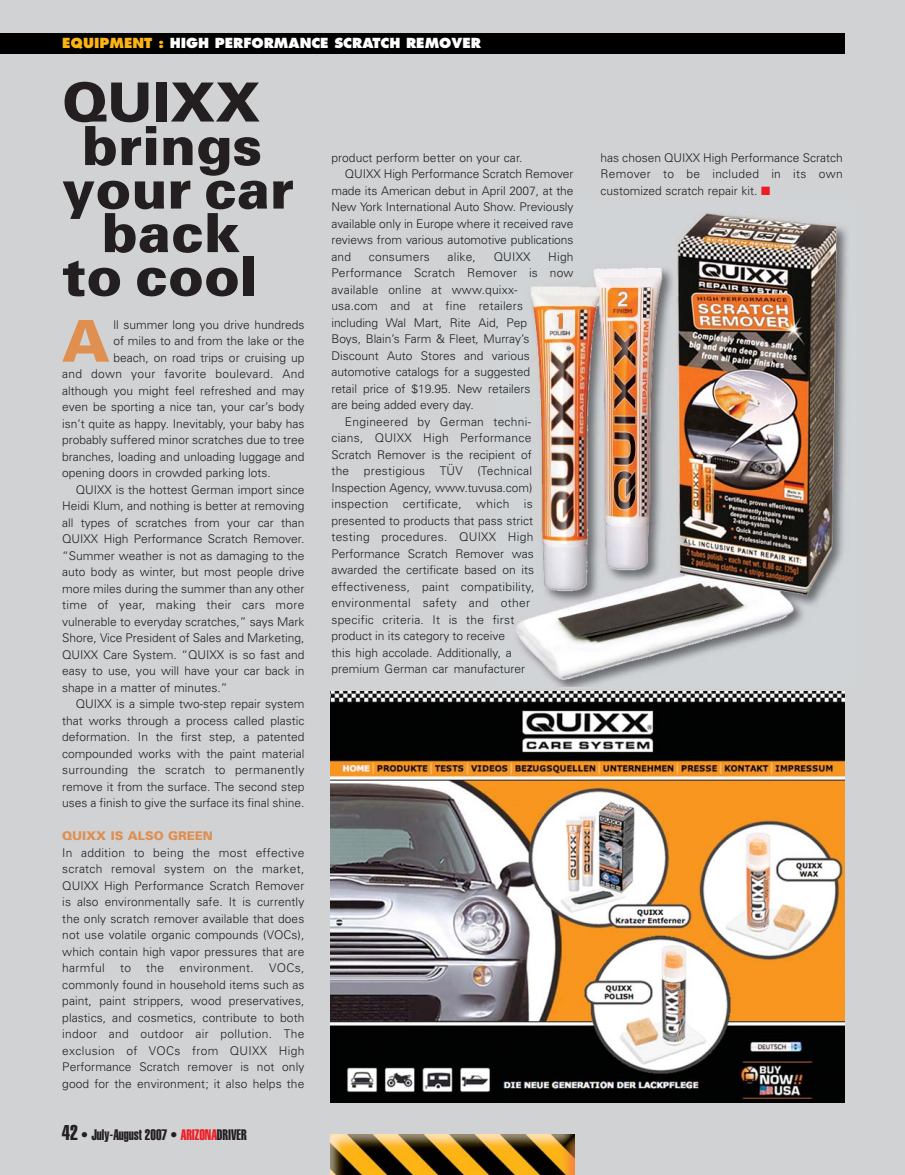
<style>
.page{position:relative;width:905px;height:1175px;background:#fff}
.page>*{position:absolute;margin:0;border:0;box-sizing:border-box;transform-origin:0 0}
.t1{font:900 57.6px "Univers";color:#df8f50}
.t2{font:900 54px "Univers";color:#231f20}
.t3{font:15px "Helvetica Extra Compressed";color:#231f20}
.t4{font:800 13.5px "Futura";color:#fff}
.t5{font:300 12px/16.5px "Univers";color:#231f20;text-align:justify}
.t6{font:300 12px "Univers";letter-spacing:.02em;color:#231f20}
.t7{font:900 12px "Univers";color:#df8f50}
.t8{font:300 12px "Univers";letter-spacing:.03em;color:#231f20}
.s1{color:#fcb415}
.s2{font-size:21px}
.s3{color:#ed1c24}
</style>
<div class="page">
<div style="left:0;top:0;width:904px;height:1174px;background:#d1d2d4"></div>
<img style="left:516px;top:213px;width:332px;height:473px">
<img style="left:331px;top:1134px;width:243px;height:40px">
<div style="left:0;top:34px;width:844px;height:20px;background:#010000"></div>
<img style="left:331px;top:691px;width:513px;height:411px">
<p class="t4" style="left:62px;top:37px;width:420px"><span class="s1">EQUIPMENT :</span> HIGH PERFORMANCE SCRATCH REMOVER</p>
<h2 class="t2" style="left:62px;top:82px;width:199px">QUIXX</h2>
<h2 class="t2" style="left:82px;top:126px;width:182px">brings</h2>
<h2 class="t2" style="left:62px;top:170px;width:233px">your car</h2>
<h2 class="t2" style="left:102px;top:213px;width:140px">back</h2>
<h2 class="t2" style="left:62px;top:257px;width:197px">to cool</h2>
<h1 class="t1" style="left:62px;top:320px;width:50px">A</h1>
<p class="t5" style="left:113px;top:317px;width:192px">ll summer long you drive hundreds</p>
<p class="t5" style="left:113px;top:334px;width:192px">of miles to and from the lake or the</p>
<p class="t5" style="left:113px;top:350px;width:192px">beach, on road trips or cruising up</p>
<p class="t6" style="left:62px;top:369px;width:243px">and down your favorite boulevard. And</p>
<p class="t5" style="left:62px;top:383px;width:244px">although you might feel refreshed and may</p>
<p class="t5" style="left:62px;top:400px;width:244px">even be sporting a nice tan, your car’s body</p>
<p class="t5" style="left:62px;top:416px;width:244px">isn’t quite as happy. Inevitably, your baby has</p>
<p class="t5" style="left:62px;top:433px;width:244px">probably suffered minor scratches due to tree</p>
<p class="t5" style="left:62px;top:449px;width:243px">branches, loading and unloading luggage and</p>
<p class="t5" style="left:62px;top:466px;width:210px">opening doors in crowded parking lots.</p>
<p class="t5" style="left:76px;top:482px;width:230px">QUIXX is the hottest German import since</p>
<p class="t5" style="left:62px;top:499px;width:244px">Heidi Klum, and nothing is better at removing</p>
<p class="t5" style="left:62px;top:515px;width:244px">all types of scratches from your car than</p>
<p class="t5" style="left:62px;top:532px;width:244px">QUIXX High Performance Scratch Remover.</p>
<p class="t5" style="left:62px;top:548px;width:244px">“Summer weather is not as damaging to the</p>
<p class="t5" style="left:62px;top:565px;width:244px">auto body as winter, but most people drive</p>
<p class="t5" style="left:62px;top:581px;width:244px">more miles during the summer than any other</p>
<p class="t6" style="left:62px;top:600px;width:243px">time of year, making their cars more</p>
<p class="t5" style="left:62px;top:614px;width:243px">vulnerable to everyday scratches,” says Mark</p>
<p class="t5" style="left:62px;top:631px;width:244px">Shore, Vice President of Sales and Marketing,</p>
<p class="t5" style="left:62px;top:647px;width:244px">QUIXX Care System. “QUIXX is so fast and</p>
<p class="t5" style="left:62px;top:664px;width:243px">easy to use, you will have your car back in</p>
<p class="t5" style="left:62px;top:680px;width:167px">shape in a matter of minutes.”</p>
<p class="t5" style="left:76px;top:697px;width:230px">QUIXX is a simple two-step repair system</p>
<p class="t5" style="left:62px;top:713px;width:243px">that works through a process called plastic</p>
<p class="t5" style="left:62px;top:730px;width:244px">deformation. In the first step, a patented</p>
<p class="t5" style="left:62px;top:746px;width:244px">compounded works with the paint material</p>
<p class="t6" style="left:62px;top:765px;width:243px">surrounding the scratch to permanently</p>
<p class="t5" style="left:62px;top:779px;width:244px">remove it from the surface. The second step</p>
<p class="t5" style="left:62px;top:796px;width:244px">uses a finish to give the surface its final shine.</p>
<p class="t7" style="left:62px;top:831px;width:152px">QUIXX IS ALSO GREEN</p>
<p class="t5" style="left:62px;top:845px;width:244px">In addition to being the most effective scratch removal system on the market, QUIXX High Performance Scratch Remover is also environmentally safe. It is currently the only scratch remover available that does not use volatile organic compounds (VOCs), which contain high vapor pressures that are harmful</p>
<p class="t5" style="left:62px;top:961px;width:244px;text-indent:207px">VOCs, commonly found in household items such as paint, paint strippers, wood preservatives, plastics, and cosmetics, contribute to both indoor and outdoor air pollution. The exclusion of VOCs from QUIXX High Performance Scratch remover is not only good for the environment; it also helps the</p>
<p class="t5" style="left:120px;top:961px;width:13px">to</p>
<p class="t5" style="left:146px;top:961px;width:20px">the</p>
<p class="t8" style="left:179px;top:963px;width:76px">environment.</p>
<p class="t3" style="left:62px;top:1129px;width:186px"><span class="s2">42</span> • July-August 2007 • <span class="s3">ARIZONA</span>DRIVER</p>
<p class="t5" style="left:331px;top:150px;width:193px">product perform better on your car.</p>
<p class="t5" style="left:345px;top:167px;width:230px">QUIXX High Performance Scratch Remover</p>
<p class="t5" style="left:331px;top:183px;width:243px">made its American debut in April 2007, at the</p>
<p class="t5" style="left:331px;top:200px;width:243px">New York International Auto Show. Previously</p>
<p class="t5" style="left:331px;top:216px;width:243px">available only in Europe where it received rave</p>
<p class="t5" style="left:331px;top:233px;width:243px">reviews from various automotive publications</p>
<p class="t5" style="left:331px;top:249px;width:21px">and</p>
<p class="t5" style="left:369px;top:249px;width:62px">consumers</p>
<p class="t5" style="left:447px;top:249px;width:30px">alike,</p>
<p class="t5" style="left:493px;top:249px;width:38px">QUIXX</p>
<p class="t5" style="left:548px;top:249px;width:27px">High</p>
<p class="t5" style="left:331px;top:266px;width:244px">Performance Scratch Remover is now</p>
<p class="t5" style="left:331px;top:282px;width:188px">available online at www.quixx-</p>
<p class="t5" style="left:331px;top:299px;width:193px">usa.com and at fine retailers</p>
<p class="t5" style="left:331px;top:315px;width:197px">including Wal Mart, Rite Aid, Pep</p>
<p class="t5" style="left:331px;top:332px;width:199px">Boys, Blain’s Farm &amp; Fleet, Murray’s</p>
<p class="t5" style="left:331px;top:348px;width:200px">Discount Auto Stores and various</p>
<p class="t5" style="left:331px;top:365px;width:200px">automotive catalogs for a suggested</p>
<p class="t5" style="left:331px;top:381px;width:200px">retail price of $19.95. New retailers</p>
<p class="t5" style="left:331px;top:398px;width:144px">are being added every day.</p>
<p class="t6" style="left:345px;top:417px;width:188px">Engineered by German techni-</p>
<p class="t6" style="left:331px;top:433px;width:201px">cians, QUIXX High Performance</p>
<p class="t5" style="left:331px;top:447px;width:202px">Scratch Remover is the recipient of</p>
<p class="t6" style="left:331px;top:466px;width:202px">the prestigious TÜV (Technical</p>
<p class="t5" style="left:331px;top:480px;width:202px">Inspection Agency, www.tuvusa.com)</p>
<p class="t6" style="left:331px;top:499px;width:203px">inspection certificate, which is</p>
<p class="t5" style="left:331px;top:513px;width:203px">presented to products that pass strict</p>
<p class="t6" style="left:331px;top:532px;width:203px">testing procedures. QUIXX High</p>
<p class="t5" style="left:331px;top:546px;width:204px">Performance Scratch Remover was</p>
<p class="t5" style="left:331px;top:563px;width:204px">awarded the certificate based on its</p>
<p class="t6" style="left:331px;top:582px;width:204px">effectiveness, paint compatibility,</p>
<p class="t6" style="left:331px;top:598px;width:200px">environmental safety and other</p>
<p class="t6" style="left:331px;top:615px;width:184px">specific criteria. It is the first</p>
<p class="t5" style="left:331px;top:629px;width:175px">product in its category to receive</p>
<p class="t5" style="left:331px;top:645px;width:182px">this high accolade. Additionally, a</p>
<p class="t5" style="left:331px;top:662px;width:195px">premium German car manufacturer</p>
<p class="t5" style="left:600px;top:150px;width:244px">has chosen QUIXX High Performance Scratch Remover to be included in its own customized scratch repair kit. <span class="s3">■</span></p>
</div>
